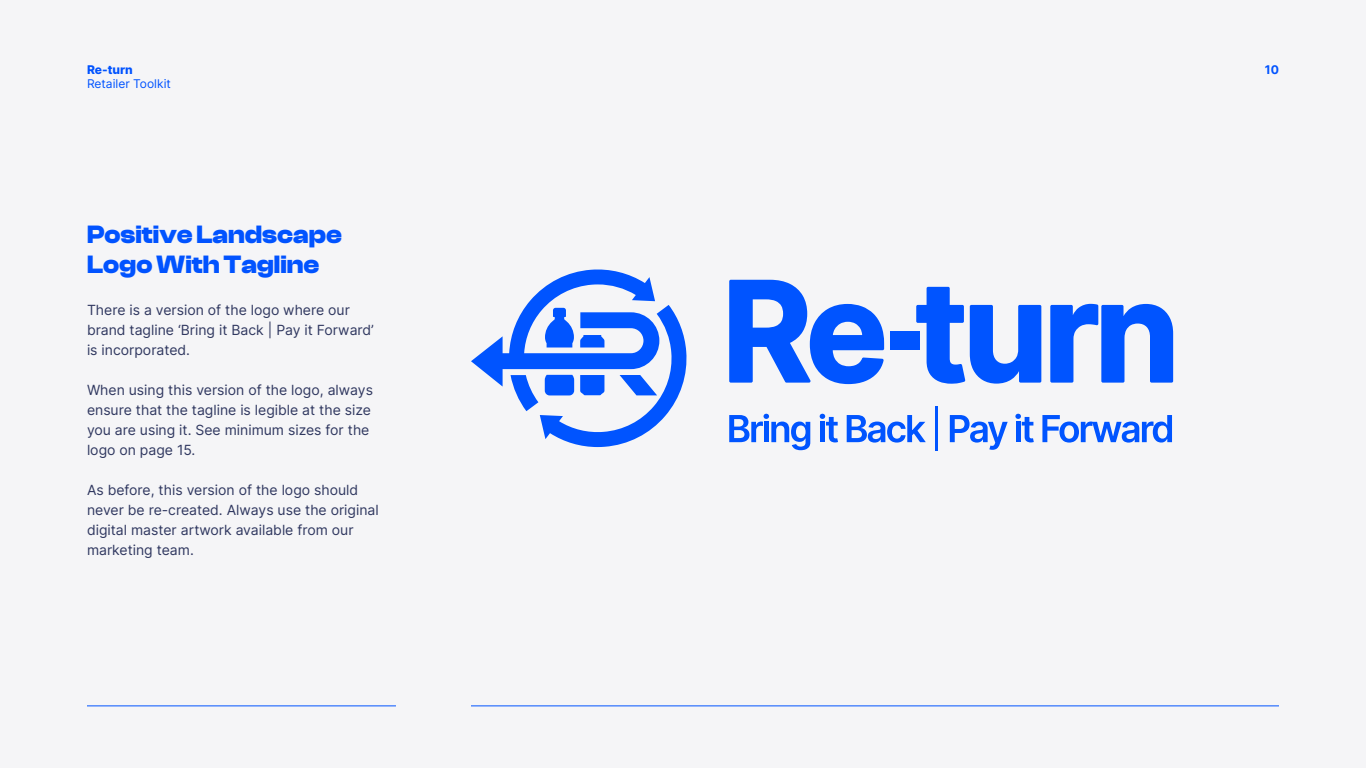
<style>
.page{position:relative;width:1366px;height:768px;background:#f5f5f7}
.page>*{position:absolute;margin:0;border:0;box-sizing:border-box;transform-origin:0 0}
.t1{font:700 26px/30px "Clash Display";color:#0153ff}
.t2{font:14px/20px "Inter";color:#303860}
.t3{font:12px "Inter";color:#0153ff}
.t4{font:800 12px "Inter";color:#0153ff}
.t5{font:700 12px "Inter";color:#0153ff}
</style>
<div class="page">
<hr style="left:471px;top:706px;width:808px;height:1px;background:#0153ff">
<hr style="left:87px;top:706px;width:309px;height:1px;background:#0153ff">
<svg style="left:729px;top:280px;width:155px;height:104px"></svg>
<svg style="left:916px;top:287px;width:125px;height:97px"></svg>
<svg style="left:1050px;top:304px;width:123px;height:79px"></svg>
<div style="left:890px;top:332px;width:30px;height:18px;background:#0054ff"></div>
<svg style="left:729px;top:414px;width:81px;height:36px"></svg>
<svg style="left:820px;top:414px;width:18px;height:29px"></svg>
<svg style="left:847px;top:415px;width:79px;height:28px"></svg>
<hr style="left:936px;top:406px;width:2px;height:45px;background:#0054ff">
<svg style="left:950px;top:415px;width:58px;height:35px"></svg>
<svg style="left:1015px;top:414px;width:19px;height:29px"></svg>
<svg style="left:1042px;top:415px;width:130px;height:28px"></svg>
<svg style="left:471px;top:269px;width:216px;height:178px"></svg>
<p class="t4" style="left:87px;top:61px;width:47px">Re-turn</p>
<p class="t5" style="left:1265px;top:61px;width:16px">10</p>
<p class="t3" style="left:87px;top:75px;width:85px">Retailer Toolkit</p>
<h1 class="t1" style="left:87px;top:220px;width:256px">Positive Landscape<br>Logo With Tagline</h1>
<p class="t2" style="left:87px;top:300px;width:288px">There is a version of the logo where our brand tagline ‘Bring it Back | Pay it Forward’ is incorporated.</p>
<p class="t2" style="left:87px;top:380px;width:288px">When using this version of the logo, always ensure that the tagline is legible at the size you are using it. See minimum sizes for the logo on page 15.</p>
<p class="t2" style="left:87px;top:480px;width:293px">As before, this version of the logo should never be re-created. Always use the original digital master artwork available from our marketing team.</p>
</div>
